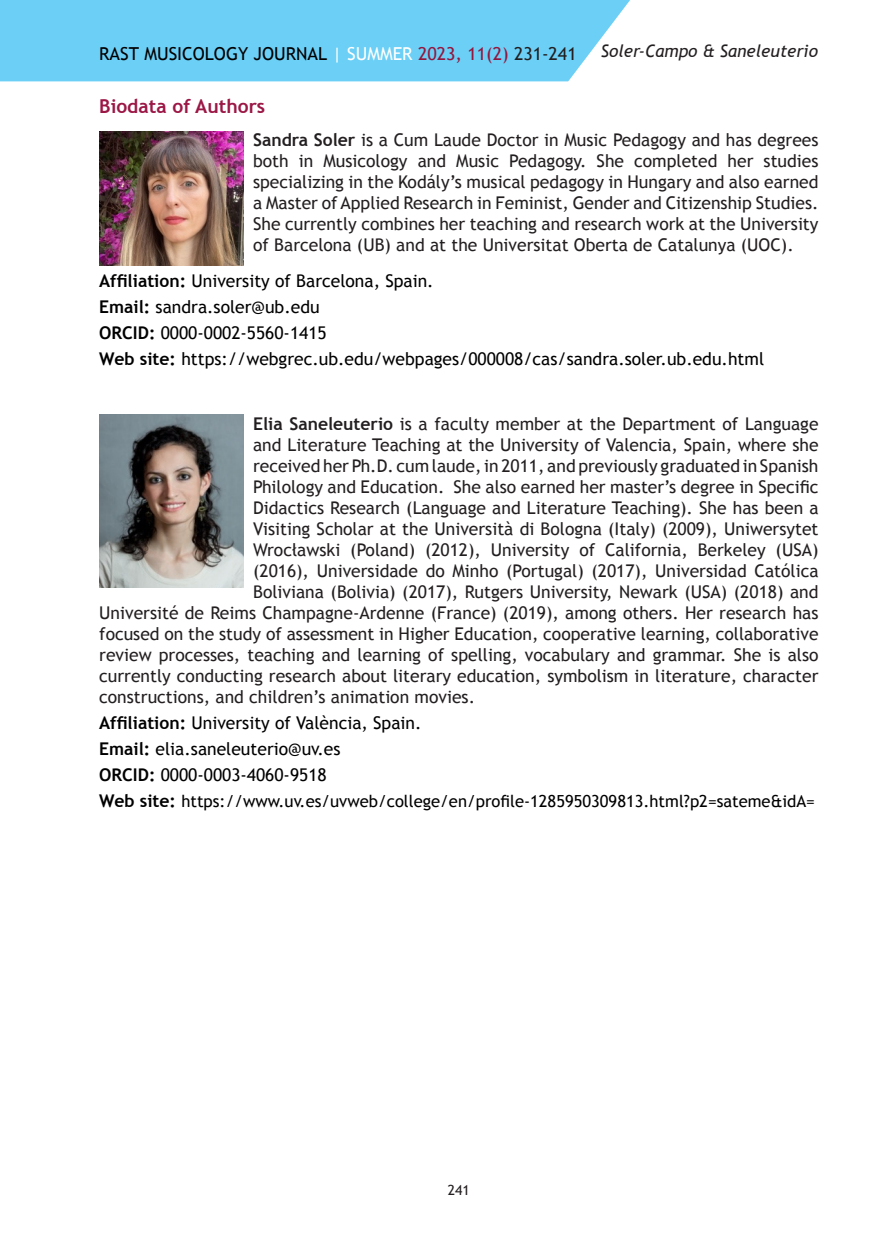
<style>
.page{position:relative;width:893px;height:1241px;background:#fff}
.page>*{position:absolute;margin:0;border:0;box-sizing:border-box;transform-origin:0 0}
.Metin_-_Başlık_1{font:700 19.25px "Trebuchet MS";color:#9b1746}
.t1{font:17.85px "Trebuchet MS";color:#000}
.Metin_-_Gövde{font:17.5px/21px "Trebuchet MS";color:#231f20;text-align:justify}
.Metin_-_Gövde-2{font:17.5px "Trebuchet MS";color:#000}
.t2{font:italic 17.15px "Trebuchet MS";color:#231f20}
.Metin_-_Gövde-3{font:16.62px "Trebuchet MS";color:#000}
.t3{font:14px "Trebuchet MS";color:#231f20}
.s1{color:#fff}
.s2{color:#94163d}
.s3{color:#231f20}
.s4{font-weight:700}
.s5{font-weight:700;font-size:17.5px}
</style>
<div class="page">
<div style="left:0;top:0;width:630px;height:81px;background:#6bcff6"></div>
<img style="left:99px;top:131px;width:144px;height:134px">
<img style="left:99px;top:415px;width:144px;height:172px">
<p class="t1" style="left:99px;top:43px;width:479px">RAST MUSICOLOGY JOURNAL <span class="s1">| SUMMER</span> <span class="s2">2023, 11(2)</span> <span class="s3">231-241</span></p>
<p class="Metin_-_Başlık_1" style="left:99px;top:95px;width:167px">Biodata of Authors</p>
<p class="t2" style="left:601px;top:41px;width:219px">Soler-Campo &amp; Saneleuterio</p>
<p class="Metin_-_Gövde" style="left:253px;top:130px;width:567px"><span class="s4">Sandra Soler</span> is a Cum Laude Doctor in Music Pedagogy and has degrees both in Musicology and Music Pedagogy. She completed her studies specializing in the Kodály’s musical pedagogy in Hungary and also earned a Master of Applied Research in Feminist, Gender and Citizenship Studies.<br>She currently combines her teaching and research work at the University of Barcelona (UB) and at the Universitat Oberta de Catalunya (UOC).</p>
<p class="Metin_-_Gövde-2" style="left:99px;top:271px;width:336px"><span class="s4">Affiliation:</span> University of Barcelona, Spain.</p>
<p class="Metin_-_Gövde-2" style="left:99px;top:296px;width:222px"><span class="s4">Email:</span> sandra.soler@ub.edu</p>
<p class="Metin_-_Gövde-2" style="left:99px;top:322px;width:229px"><span class="s4">ORCID:</span> 0000-0002-5560-1415</p>
<p class="Metin_-_Gövde-2" style="left:99px;top:348px;width:666px"><span class="s4">Web site:</span> https://webgrec.ub.edu/webpages/000008/cas/sandra.soler.ub.edu.html</p>
<p class="Metin_-_Gövde" style="left:253px;top:413px;width:567px"><span class="s4">Elia Saneleuterio</span> is a faculty member at the Department of Language</p>
<p class="Metin_-_Gövde" style="left:253px;top:434px;width:567px">and Literature Teaching at the University of Valencia, Spain, where she</p>
<p class="Metin_-_Gövde" style="left:253px;top:455px;width:567px">received her Ph.D. cum laude, in 2011, and previously graduated in Spanish</p>
<p class="Metin_-_Gövde" style="left:253px;top:476px;width:567px">Philology and Education. She also earned her master’s degree in Specific</p>
<p class="Metin_-_Gövde" style="left:253px;top:497px;width:567px">Didactics Research (Language and Literature Teaching). She has been a</p>
<p class="Metin_-_Gövde" style="left:253px;top:518px;width:567px">Visiting Scholar at the Università di Bologna (Italy) (2009), Uniwersytet</p>
<p class="Metin_-_Gövde" style="left:253px;top:539px;width:567px">Wrocławski (Poland) (2012), University of California, Berkeley (USA)</p>
<p class="Metin_-_Gövde" style="left:253px;top:560px;width:567px">(2016), Universidade do Minho (Portugal) (2017), Universidad Católica</p>
<p class="Metin_-_Gövde" style="left:253px;top:581px;width:567px">Boliviana (Bolivia) (2017), Rutgers University, Newark (USA) (2018) and</p>
<p class="Metin_-_Gövde" style="left:99px;top:602px;width:721px">Université de Reims Champagne-Ardenne (France) (2019), among others. Her research has</p>
<p class="Metin_-_Gövde" style="left:99px;top:623px;width:721px">focused on the study of assessment in Higher Education, cooperative learning, collaborative</p>
<p class="Metin_-_Gövde" style="left:99px;top:644px;width:721px">review processes, teaching and learning of spelling, vocabulary and grammar. She is also</p>
<p class="Metin_-_Gövde" style="left:99px;top:665px;width:721px">currently conducting research about literary education, symbolism in literature, character</p>
<p class="Metin_-_Gövde" style="left:99px;top:686px;width:377px">constructions, and children’s animation movies.</p>
<p class="Metin_-_Gövde-2" style="left:99px;top:712px;width:324px"><span class="s4">Affiliation:</span> University of València, Spain.</p>
<p class="Metin_-_Gövde-2" style="left:99px;top:738px;width:243px"><span class="s4">Email:</span> elia.saneleuterio@uv.es</p>
<p class="Metin_-_Gövde-2" style="left:99px;top:764px;width:229px"><span class="s4">ORCID:</span> 0000-0003-4060-9518</p>
<p class="Metin_-_Gövde-3" style="left:99px;top:791px;width:717px"><span class="s5">Web site:</span> https://www.uv.es/uvweb/college/en/profile-1285950309813.html?p2=sateme&amp;idA=</p>
<p class="t3" style="left:448px;top:1181px;width:24px">241</p>
</div>
